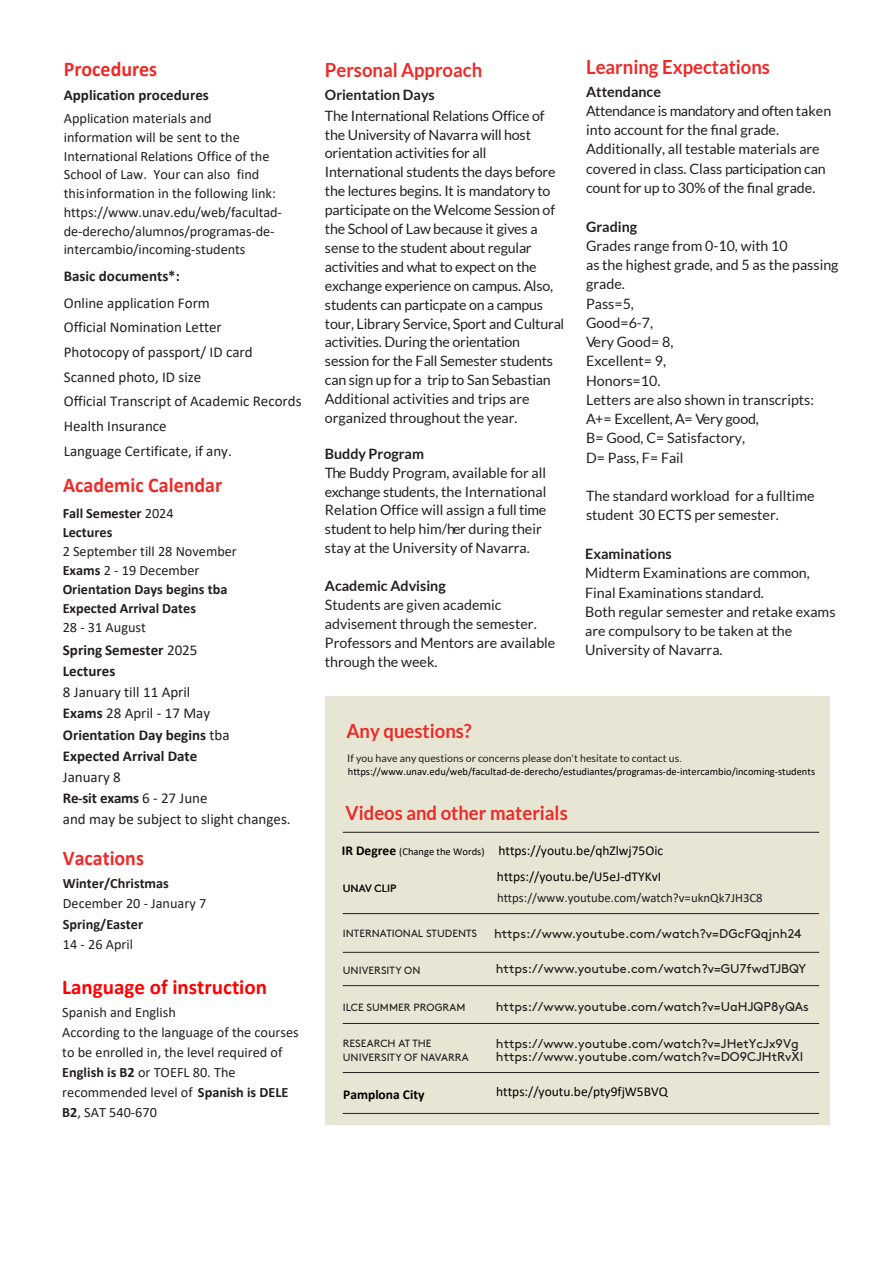
<style>
.page{position:relative;width:893px;height:1263px;background:#fff}
.page>*{position:absolute;margin:0;border:0;box-sizing:border-box;transform-origin:0 0}
.t1{font:700 21px "Calibri";color:#ee2a28;scale:.95 1}
.t2{font:700 21px "Calibri";color:#f00}
.t3{font:700 19.5px "Lato";color:#ee2a28;scale:.95 1}
.t4{font:15px/24.6px "Calibri";color:#231f20}
.t5{font:700 15px/21.1px "Calibri";color:#231f20}
.t6{font:14.25px/18.9px "Lato";color:#231f20}
.t7{font:14.25px/18.8px "Calibri";color:#231f20}
.t8{font:700 14.25px/19px "Calibri";color:#231f20}
.t9{font:700 14.25px "Lato";color:#231f20}
.t10{font:13.5px "Calibri";color:#000}
.t11{font:700 13.5px "Calibri";color:#000}
.t12{font:12.75px/13px "Brown";color:#231f20}
.t13{font:12.75px "Calibri";color:#231f20}
.t14{font:10.5px "Calibri";color:#000}
.t15{font:10.5px/14.2px "Brown";letter-spacing:.005em;color:#231f20}
.t16{font:10.5px "Lato";letter-spacing:.005em;color:#231f20}
.s1{font-weight:400}
.s2{font-weight:700}
.s3{font-family:"Minion Pro"}
.s4{font-size:10.5px}
</style>
<div class="page">
<div style="left:325px;top:697px;width:504px;height:428px;background:#e7e5d4"></div>
<hr style="left:343px;top:832px;width:476px;height:1px;background:#231f20">
<hr style="left:343px;top:913px;width:476px;height:1px;background:#231f20">
<hr style="left:343px;top:952px;width:476px;height:1px;background:#231f20">
<hr style="left:343px;top:985px;width:476px;height:1px;background:#231f20">
<hr style="left:343px;top:1023px;width:476px;height:1px;background:#231f20">
<hr style="left:343px;top:1072px;width:476px;height:1px;background:#231f20">
<hr style="left:343px;top:1113px;width:476px;height:1px;background:#231f20">
<h1 class="t1" style="left:64px;top:54px;width:100px">Procedures</h1>
<p class="t5" style="left:64px;top:84px;width:147px">Application procedures</p>
<p class="t7" style="left:64px;top:109px;width:220px">Application materials and information will be sent to the International Relations Office of the School of Law. Your can also find this information in the following link: https://www.unav.edu/web/facultad&shy;de-derecho/alumnos/programas-de&shy;intercambio/incoming-students</p>
<p class="t5" style="left:64px;top:265px;width:118px">Basic documents*:</p>
<p class="t4" style="left:64px;top:290px;width:239px">Online application Form<br>Official Nomination Letter<br>Photocopy of passport/ ID card<br>Scanned photo, ID size<br>Official Transcript of Academic Records<br>Health Insurance<br>Language Certificate, if any.</p>
<h1 class="t1" style="left:63px;top:471px;width:169px">Academic Calendar</h1>
<p class="t8" style="left:63px;top:503px;width:112px">Fall Semester <span class="s1">2024<br></span>Lectures</p>
<p class="t8" style="left:63px;top:541px;width:176px"><span class="s1">2 September till 28 November<br></span>Exams <span class="s1">2 - 19 December<br></span>Orientation Days begins tba<br>Expected Arrival Dates</p>
<p class="t7" style="left:63px;top:617px;width:85px">28 - 31 August</p>
<p class="t5" style="left:63px;top:639px;width:136px">Spring Semester <span class="s1">2025<br></span>Lectures</p>
<p class="t5" style="left:63px;top:681px;width:168px"><span class="s1">8 January till 11 April<br></span>Exams <span class="s1">28 April - 17 May<br></span>Orientation Day begins <span class="s1">tba<br></span>Expected Arrival Date</p>
<p class="t4" style="left:63px;top:766px;width:229px;line-height:21.1px">January 8<br><span class="s2">Re-sit exams</span> 6 - 27 June<br>and may be subject to slight changes.</p>
<h1 class="t1" style="left:63px;top:843px;width:87px">Vacations</h1>
<p class="t8" style="left:63px;top:874px;width:108px">Winter/Christmas</p>
<p class="t7" style="left:63px;top:894px;width:145px">December 20 - January 7</p>
<p class="t8" style="left:63px;top:914px;width:82px">Spring/Easter</p>
<p class="t7" style="left:63px;top:934px;width:72px">14 - 26 April</p>
<h1 class="t2" style="left:62px;top:972px;width:206px">Language of instruction</h1>
<p class="t7" style="left:62px;top:1002px;width:238px;line-height:20.1px">Spanish and English<br>According to the language of the courses to be enrolled in, the level required of<br><span class="s2">English is B2</span> or TOEFL 80. The recommended level of <span class="s2">Spanish is DELE<br>B2</span>, SAT 540-670</p>
<h2 class="t3" style="left:325px;top:59px;width:167px">Personal Approach</h2>
<p class="t9" style="left:325px;top:87px;width:111px">Orientation Days</p>
<p class="t6" style="left:325px;top:106px;width:241px">The International Relations Office of the University of Navarra will host orientation activities for all International students the days before the lectures begins. It is mandatory to participate on the Welcome Session of the School of Law because it gives a sense to the student about regular activities and what to expect on the exchange experience on campus. Also, students can particpate on a campus tour, Library Service, Sport and Cultural activities. During the orientation session for the Fall Semester students can sign up for a trip to San Sebastian Additional activities and trips are organized throughout the year.</p>
<p class="t9" style="left:325px;top:445px;width:101px">Buddy Program</p>
<p class="t6" style="left:325px;top:463px;width:223px">The Buddy Program, available for all exchange students, the International Relation Office will assign a full time student to help him/her during their stay at the University of Navarra.</p>
<p class="t9" style="left:325px;top:578px;width:122px">Academic Advising</p>
<p class="t6" style="left:325px;top:596px;width:232px">Students are given academic advisement through the semester.<br>Professors and Mentors are available through the week.</p>
<h2 class="t3" style="left:346px;top:720px;width:133px">Any questions?</h2>
<h2 class="t3" style="left:586px;top:55px;width:195px">Learning Expectations</h2>
<p class="t9" style="left:586px;top:83px;width:76px">Attendance</p>
<p class="t6" style="left:586px;top:101px;width:247px">Attendance is mandatory and often taken into account for the final grade.<br>Additionally, all testable materials are covered in class. Class participation can count for up to 30% of the final grade.</p>
<p class="t9" style="left:586px;top:218px;width:53px">Grading</p>
<p class="t6" style="left:586px;top:236px;width:254px">Grades range from 0-10, with 10<br>as the highest grade, and 5 as the passing grade.<br>Pass=5,<br>Good=6-7,<br>Very Good= 8,<br>Excellent= 9,<br>Honors=10.<br>Letters are also shown in transcripts:<br>A+= Excellent, A= Very good,<br>B= Good, C= Satisfactory,<br>D= Pass, F= Fail</p>
<p class="t6" style="left:586px;top:486px;width:230px">The standard workload for a fulltime student 30 ECTS per semester.</p>
<p class="t9" style="left:585px;top:546px;width:88px">Examinations</p>
<p class="t6" style="left:585px;top:563px;width:252px">Midterm Examinations are common,<br>Final Examinations standard.<br>Both regular semester and retake exams are compulsory to be taken at the<br>University of Navarra.</p>
<p class="t16" style="left:347px;top:752px;width:336px">If you have any questions or concerns please don't hesitate to contact us<span class="s3">.</span></p>
<p class="t14" style="left:348px;top:764px;width:469px">https://www.unav.edu/web/facultad-de-derecho/estudiantes/programas-de-intercambio/incoming-students</p>
<h2 class="t3" style="left:346px;top:802px;width:235px">Videos and other materials</h2>
<p class="t10" style="left:342px;top:841px;width:323px"><span class="s2">IR Degree</span> <span class="s4">(Change the Words)</span> https://youtu.be/qhZlwj75Oic</p>
<p class="t15" style="left:343px;top:882px;width:55px">UNAV CLIP</p>
<p class="t10" style="left:497px;top:867px;width:166px">https://youtu.be/U5eJ-dTYKvI</p>
<p class="t13" style="left:497px;top:889px;width:267px">https://www.youtube.com/watch?v=uknQk7JH3C8</p>
<p class="t15" style="left:343px;top:928px;width:136px">INTERNATIONAL STUDENTS</p>
<p class="t12" style="left:494px;top:928px;width:309px">https://www.youtube.com/watch?v=DGcFQqjnh24</p>
<p class="t15" style="left:343px;top:965px;width:79px">UNIVERSITY ON</p>
<p class="t12" style="left:496px;top:964px;width:312px">https://www.youtube.com/watch?v=GU7fwdTJBQY</p>
<p class="t15" style="left:343px;top:1001px;width:124px">ILCE SUMMER PROGRAM</p>
<p class="t12" style="left:496px;top:1001px;width:314px">https://www.youtube.com/watch?v=UaHJQP8yQAs</p>
<p class="t15" style="left:343px;top:1037px;width:127px">RESEARCH AT THE<br>UNIVERSITY OF NAVARRA</p>
<p class="t12" style="left:496px;top:1038px;width:309px">https://www.youtube.com/watch?v=JHetYcJx9Vg https://www.youtube.com/watch?v=DO9CJHtRvXI</p>
<p class="t11" style="left:343px;top:1084px;width:83px">Pamplona City</p>
<p class="t10" style="left:496px;top:1082px;width:173px">https://youtu.be/pty9fjW5BVQ</p>
</div>
